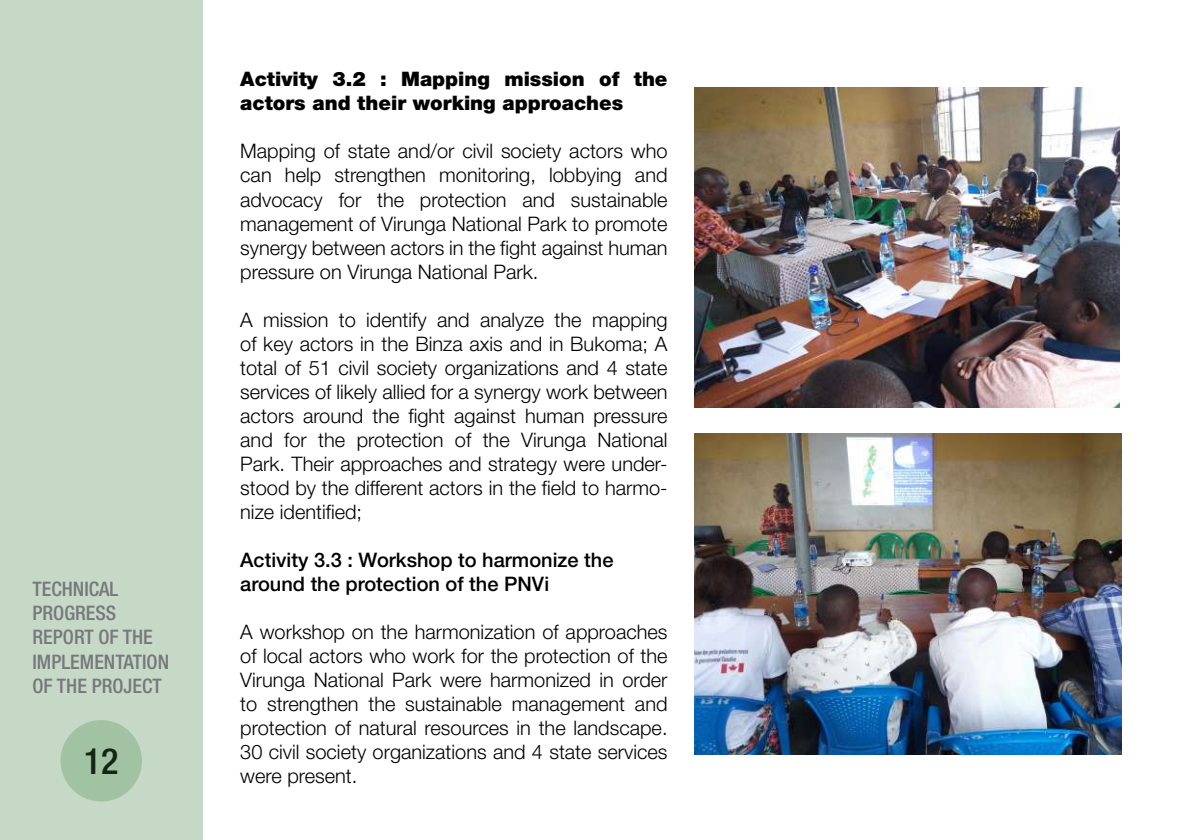
<style>
.page{position:relative;width:1191px;height:840px;background:#fff}
.page>*{position:absolute;margin:0;border:0;box-sizing:border-box;transform-origin:0 0}
.t1{font:500 condensed 36px "Helvetica Neue";color:#000}
.t2{font:300 20px/24px "Helvetica Neue";color:#000;text-align:justify}
.t3{font:900 20px/24px "Helvetica Neue";color:#000}
.t4{font:500 20px/24px "Helvetica Neue";color:#000}
.t5{font:500 condensed 20px/24px "Helvetica Neue";color:#76787b}
</style>
<div class="page">
<img style="left:695px;top:88px;width:424px;height:319px">
<img style="left:695px;top:433px;width:426px;height:321px">
<div style="left:0;top:0;width:202px;height:839px;background:#c6d9c6"></div>
<p class="t5" style="left:33px;top:576px;width:138px">TECHNICAL<br>PROGRESS<br>REPORT OF THE<br>IMPLEMENTATION<br>OF THE PROJECT</p>
<h1 class="t1" style="left:84px;top:739px;width:36px">12</h1>
<p class="t3" style="left:240px;top:67px;width:429px">Activity 3.2 : Mapping mission of the actors and their working approaches</p>
<p class="t2" style="left:240px;top:139px;width:429px">Mapping of state and/or civil society actors who can help strengthen monitoring, lobbying and advocacy for the protection and sustainable management of Virunga National Park to promote synergy between actors in the fight against human pressure on Virunga National Park.</p>
<p class="t2" style="left:240px;top:307px;width:429px">A mission to identify and analyze the mapping of key actors in the Binza axis and in Bukoma; A total of 51 civil society organizations and 4 state services of likely allied for a synergy work between actors around the fight against human pressure and for the protection of the Virunga National Park. Their approaches and strategy were under&shy;stood by the different actors in the field to harmo&shy;nize identified;</p>
<p class="t4" style="left:240px;top:547px;width:375px">Activity 3.3 : Workshop to harmonize the around the protection of the PNVi</p>
<p class="t2" style="left:240px;top:619px;width:429px">A workshop on the harmonization of approaches of local actors who work for the protection of the Virunga National Park were harmonized in order to strengthen the sustainable management and protection of natural resources in the landscape.<br>30 civil society organizations and 4 state services were present.</p>
</div>
